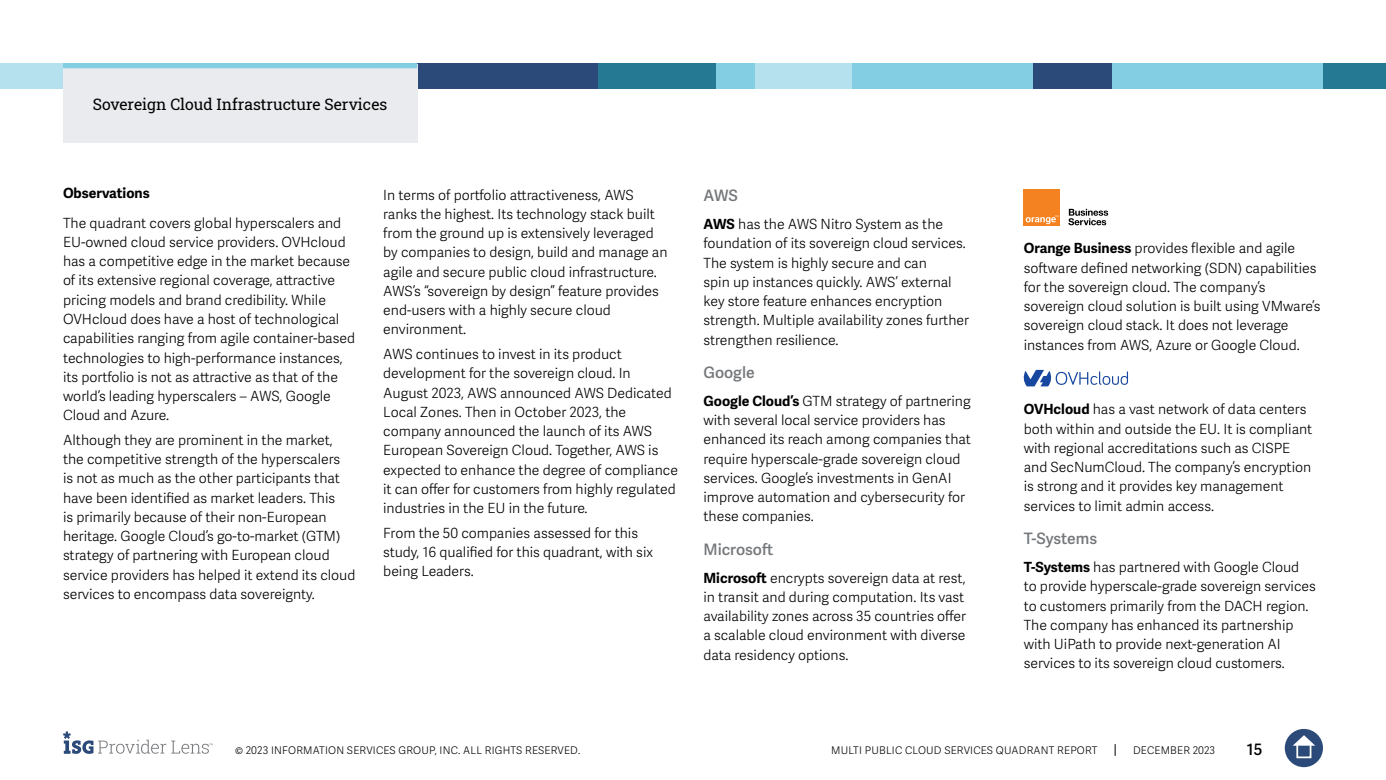
<style>
.page{position:relative;width:1386px;height:780px;background:#fff}
.page>*{position:absolute;margin:0;border:0;box-sizing:border-box;transform-origin:0 0}
.t1{font:15.75px "Roboto Slab ISG P Regular";color:#000}
.t2{font:600 15.75px "Adelle Sans";color:#75787b}
.t3{font:600 15.75px "Adelle Sans";color:#000}
.t4{font:300 14px/19.2px "Adelle Sans";color:#000101}
.t5{font:700 14px "Adelle Sans";color:#000}
.t6{font:300 10.5px "Adelle Sans";letter-spacing:.02em;color:#000}
.s1{font-weight:700;color:#000}
</style>
<div class="page">
<svg style="left:1115px;top:744px;width:1px;height:12px"></svg>
<div style="left:1285px;top:729px;width:38px;height:38px;background:#2b4a79;border-radius:50%"></div>
<svg style="left:1293px;top:735px;width:22px;height:10px"></svg>
<div style="left:1296px;top:743px;width:15px;height:15px;border:2px solid #fff"></div>
<svg style="left:63px;top:731px;width:150px;height:23px"></svg>
<div style="left:1047px;top:63px;width:276px;height:26px;background:#84cee3"></div>
<div style="left:0;top:63px;width:158px;height:26px;background:#b4e1ed"></div>
<div style="left:850px;top:63px;width:184px;height:26px;background:#84cee3"></div>
<div style="left:1323px;top:63px;width:63px;height:26px;background:#257992"></div>
<div style="left:1033px;top:63px;width:79px;height:26px;background:#2b4a79"></div>
<div style="left:754px;top:63px;width:98px;height:26px;background:#b4e1ed"></div>
<div style="left:598px;top:63px;width:157px;height:26px;background:#84cee3"></div>
<div style="left:598px;top:63px;width:118px;height:26px;background:#257992"></div>
<div style="left:379px;top:63px;width:219px;height:26px;background:#2b4a79"></div>
<div style="left:1024px;top:189px;width:36px;height:36px;background:#f58220"></div>
<svg style="left:1026px;top:215px;width:33px;height:9px"></svg>
<svg style="left:1068px;top:209px;width:40px;height:16px"></svg>
<svg style="left:1024px;top:370px;width:104px;height:16px"></svg>
<div style="left:63px;top:64px;width:354px;height:79px;background:#e9ebee"></div>
<div style="left:63px;top:63px;width:354px;height:5px;background:#84cee3"></div>
<p class="t1" style="left:93px;top:93px;width:296px">Sovereign Cloud Infrastructure Services</p>
<p class="t5" style="left:63px;top:184px;width:88px">Observations</p>
<p class="t4" style="left:63px;top:213px;width:294px">The quadrant covers global hyperscalers and EU-owned cloud service providers. OVHcloud has a competitive edge in the market because of its extensive regional coverage, attractive pricing models and brand credibility. While OVHcloud does have a host of technological capabilities ranging from agile container-based technologies to high-performance instances, its portfolio is not as attractive as that of the world’s leading hyperscalers – AWS, Google Cloud and Azure.</p>
<p class="t4" style="left:63px;top:430px;width:294px">Although they are prominent in the market, the competitive strength of the hyperscalers<br>is not as much as the other participants that have been identified as market leaders. This<br>is primarily because of their non-European heritage. Google Cloud’s go-to-market (GTM) strategy of partnering with European cloud service providers has helped it extend its cloud services to encompass data sovereignty.</p>
<p class="t4" style="left:383px;top:185px;width:286px">In terms of portfolio attractiveness, AWS ranks the highest. Its technology stack built from the ground up is extensively leveraged by companies to design, build and manage an agile and secure public cloud infrastructure.<br>AWS’s “sovereign by design” feature provides end-users with a highly secure cloud environment.</p>
<p class="t4" style="left:383px;top:345px;width:296px">AWS continues to invest in its product development for the sovereign cloud. In August 2023, AWS announced AWS Dedicated Local Zones. Then in October 2023, the company announced the launch of its AWS European Sovereign Cloud. Together, AWS is expected to enhance the degree of compliance it can offer for customers from highly regulated industries in the EU in the future.</p>
<p class="t4" style="left:383px;top:523px;width:271px">From the 50 companies assessed for this study, 16 qualified for this quadrant, with six being Leaders.</p>
<p class="t2" style="left:704px;top:186px;width:36px">AWS</p>
<p class="t4" style="left:704px;top:215px;width:267px"><span class="s1">AWS</span> has the AWS Nitro System as the foundation of its sovereign cloud services.<br>The system is highly secure and can<br>spin up instances quickly. AWS’ external key store feature enhances encryption strength. Multiple availability zones further strengthen resilience.</p>
<p class="t2" style="left:704px;top:363px;width:53px">Google</p>
<p class="t4" style="left:704px;top:392px;width:269px"><span class="s1">Google Cloud’s</span> GTM strategy of partnering with several local service providers has enhanced its reach among companies that require hyperscale-grade sovereign cloud services. Google’s investments in GenAI improve automation and cybersecurity for these companies.</p>
<p class="t2" style="left:704px;top:540px;width:71px">Microsoft</p>
<p class="t4" style="left:704px;top:568px;width:264px"><span class="s1">Microsoft</span> encrypts sovereign data at rest, in transit and during computation. Its vast availability zones across 35 countries offer a scalable cloud environment with diverse data residency options.</p>
<p class="t4" style="left:1024px;top:239px;width:298px"><span class="s1">Orange Business</span> provides flexible and agile software defined networking (SDN) capabilities for the sovereign cloud. The company’s sovereign cloud solution is built using VMware’s sovereign cloud stack. It does not leverage instances from AWS, Azure or Google Cloud.</p>
<p class="t4" style="left:1024px;top:400px;width:290px"><span class="s1">OVHcloud</span> has a vast network of data centers both within and outside the EU. It is compliant with regional accreditations such as CISPE and SecNumCloud. The company’s encryption is strong and it provides key management services to limit admin access.</p>
<p class="t2" style="left:1024px;top:529px;width:75px">T-Systems</p>
<p class="t4" style="left:1024px;top:558px;width:294px"><span class="s1">T-Systems</span> has partnered with Google Cloud<br>to provide hyperscale-grade sovereign services to customers primarily from the DACH region.<br>The company has enhanced its partnership with UiPath to provide next-generation AI services to its sovereign cloud customers.</p>
<p class="t6" style="left:235px;top:744px;width:347px">© 2023 INFORMATION SERVICES GROUP, INC. ALL RIGHTS RESERVED.</p>
<p class="t6" style="left:831px;top:744px;width:268px">MULTI PUBLIC CLOUD SERVICES QUADRANT REPORT</p>
<p class="t6" style="left:1133px;top:744px;width:84px">DECEMBER 2023</p>
<p class="t3" style="left:1247px;top:740px;width:17px">15</p>
</div>
